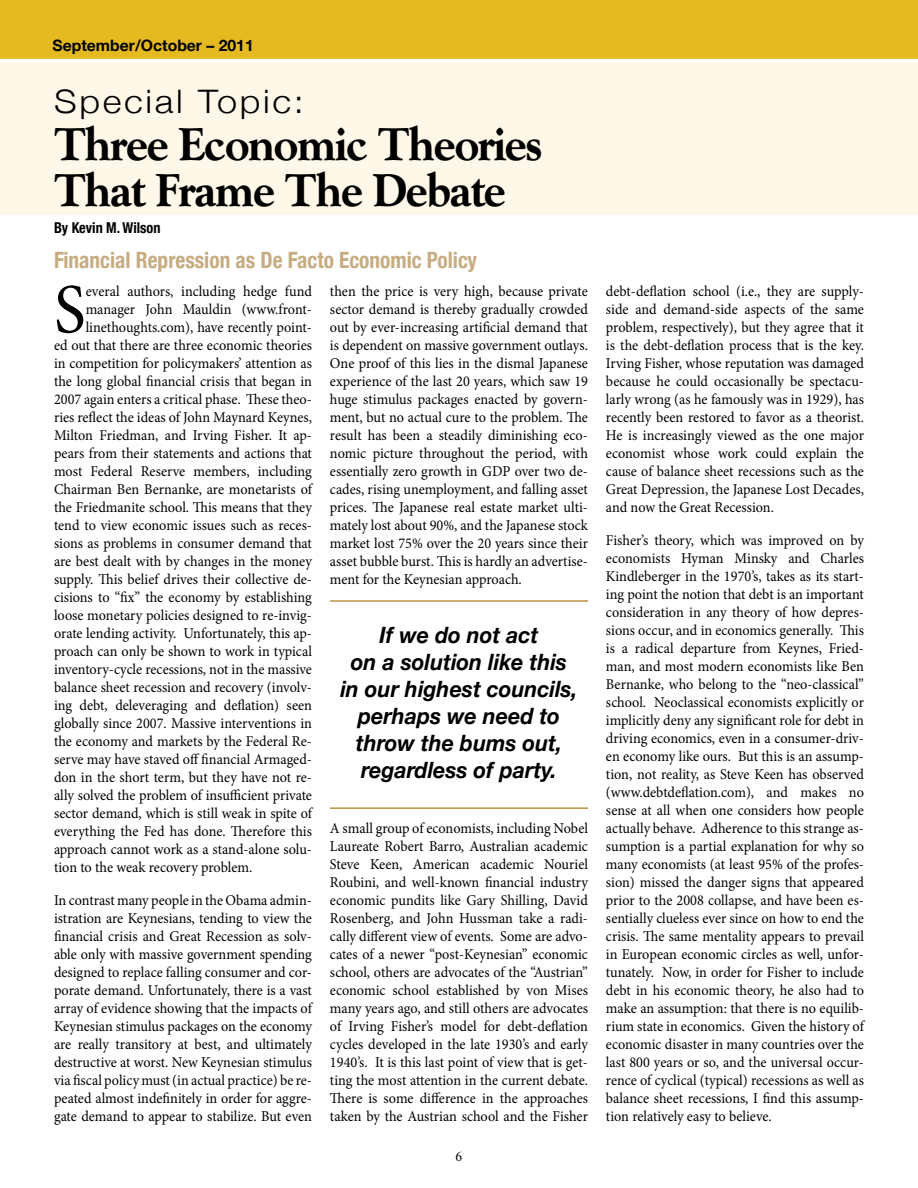
<style>
.page{position:relative;width:918px;height:1188px;background:#fff}
.page>*{position:absolute;margin:0;border:0;box-sizing:border-box;transform-origin:0 0}
.t1{font:70.35px "Minion Pro";color:#000;scale:.95 1}
.t2{font:800 46.5px/46.5px "Goudy";letter-spacing:-.03em;color:#000;scale:.95 1}
.t3{font:300 32.4px "Helvetica Neue";letter-spacing:.075em;color:#000;scale:1.11 1}
.t4{font:italic 700 22.5px/27px "Helvetica Neue";color:#000;text-align:center;scale:.95 1}
.t5{font:700 condensed 22.5px "Helvetica Neue";color:#c7ac81;scale:.95 1}
.t6{font:700 15.75px "Helvetica Neue";color:#000}
.t7{font:15px/18px "Minion Pro";letter-spacing:-.005em;color:#000;text-align:justify;scale:.95 1}
.t8{font:700 condensed 15px "Helvetica Neue";color:#000;scale:.95 1}
.t9{font:13.5px "Times New Roman";color:#000}
</style>
<div class="page">
<div style="left:0;top:0;width:918px;height:73px;background:#e5ba21"></div>
<div style="left:0;top:61px;width:918px;height:154px;background:#fff7e7"></div>
<hr style="left:0;top:59px;width:918px;height:3px;background:#fff">
<hr style="left:330px;top:600px;width:258px;height:2px;background:#bb9243">
<hr style="left:330px;top:807px;width:258px;height:2px;background:#bb9243">
<p class="t6" style="left:52px;top:35px;width:203px">September/October – 2011</p>
<h3 class="t3" style="left:54px;top:82px;width:227px">Special Topic:</h3>
<h2 class="t2" style="left:54px;top:121px;width:516px">Three Economic Theories<br>That Frame The Debate</h2>
<p class="t8" style="left:54px;top:219px;width:114px">By Kevin M. Wilson</p>
<h3 class="t5" style="left:54px;top:246px;width:447px">Financial Repression as De Facto Economic Policy</h3>
<h1 class="t1" style="left:54px;top:263px;width:35px">S</h1>
<p class="t7" style="left:86px;top:282px;width:240px">everal authors, including hedge fund</p>
<p class="t7" style="left:86px;top:300px;width:240px">manager John Mauldin (www.front-</p>
<p class="t7" style="left:86px;top:318px;width:240px">linethoughts.com), have recently point-</p>
<p class="t7" style="left:54px;top:336px;width:273px">ed out that there are three economic theories</p>
<p class="t7" style="left:54px;top:354px;width:273px">in competition for policymakers’ attention as</p>
<p class="t7" style="left:54px;top:372px;width:273px">the long global financial crisis that began in</p>
<p class="t7" style="left:54px;top:390px;width:273px">2007 again enters a critical phase. These theo-</p>
<p class="t7" style="left:54px;top:408px;width:273px">ries reflect the ideas of John Maynard Keynes,</p>
<p class="t7" style="left:54px;top:426px;width:273px">Milton Friedman, and Irving Fisher. It ap-</p>
<p class="t7" style="left:54px;top:444px;width:273px">pears from their statements and actions that</p>
<p class="t7" style="left:54px;top:462px;width:273px">most Federal Reserve members, including</p>
<p class="t7" style="left:54px;top:480px;width:273px">Chairman Ben Bernanke, are monetarists of</p>
<p class="t7" style="left:54px;top:498px;width:273px">the Friedmanite school. This means that they</p>
<p class="t7" style="left:54px;top:516px;width:273px">tend to view economic issues such as reces-</p>
<p class="t7" style="left:54px;top:534px;width:273px">sions as problems in consumer demand that</p>
<p class="t7" style="left:54px;top:552px;width:273px">are best dealt with by changes in the money</p>
<p class="t7" style="left:54px;top:570px;width:273px">supply. This belief drives their collective de-</p>
<p class="t7" style="left:54px;top:588px;width:273px">cisions to “fix” the economy by establishing</p>
<p class="t7" style="left:54px;top:606px;width:273px">loose monetary policies designed to re-invig-</p>
<p class="t7" style="left:54px;top:624px;width:273px">orate lending activity. Unfortunately, this ap-</p>
<p class="t7" style="left:54px;top:642px;width:273px">proach can only be shown to work in typical</p>
<p class="t7" style="left:54px;top:660px;width:273px">inventory-cycle recessions, not in the massive</p>
<p class="t7" style="left:54px;top:678px;width:273px">balance sheet recession and recovery (involv-</p>
<p class="t7" style="left:54px;top:696px;width:273px">ing debt, deleveraging and deflation) seen</p>
<p class="t7" style="left:54px;top:714px;width:273px">globally since 2007. Massive interventions in</p>
<p class="t7" style="left:54px;top:732px;width:273px">the economy and markets by the Federal Re-</p>
<p class="t7" style="left:54px;top:750px;width:273px">serve may have staved off financial Armaged-</p>
<p class="t7" style="left:54px;top:768px;width:273px">don in the short term, but they have not re-</p>
<p class="t7" style="left:54px;top:786px;width:273px">ally solved the problem of insufficient private</p>
<p class="t7" style="left:54px;top:804px;width:273px">sector demand, which is still weak in spite of</p>
<p class="t7" style="left:54px;top:822px;width:273px">everything the Fed has done. Therefore this</p>
<p class="t7" style="left:54px;top:840px;width:273px">approach cannot work as a stand-alone solu-</p>
<p class="t7" style="left:54px;top:858px;width:210px">tion to the weak recovery problem.</p>
<p class="t7" style="left:54px;top:891px;width:273px">In contrast many people in the Obama admin&shy;istration are Keynesians, tending to view the financial crisis and Great Recession as solv&shy;able only with massive government spending designed to replace falling consumer and cor&shy;porate demand. Unfortunately, there is a vast array of evidence showing that the impacts of Keynesian stimulus packages on the economy are really transitory at best, and ultimately destructive at worst. New Keynesian stimulus via fiscal policy must (in actual practice) be re&shy;peated almost indefinitely in order for aggre&shy;gate demand to appear to stabilize. But even</p>
<p class="t7" style="left:330px;top:282px;width:273px">then the price is very high, because private sector demand is thereby gradually crowded out by ever-increasing artificial demand that is dependent on massive government outlays.<br>One proof of this lies in the dismal Japanese experience of the last 20 years, which saw 19 huge stimulus packages enacted by govern&shy;ment, but no actual cure to the problem. The result has been a steadily diminishing eco&shy;nomic picture throughout the period, with essentially zero growth in GDP over two de&shy;cades, rising unemployment, and falling asset prices. The Japanese real estate market ulti&shy;mately lost about 90%, and the Japanese stock market lost 75% over the 20 years since their asset bubble burst. This is hardly an advertise&shy;ment for the Keynesian approach.</p>
<h3 class="t4" style="left:340px;top:621px;width:251px">If we do not act<br>on a solution like this in our highest councils, perhaps we need to throw the bums out, regardless of party.</h3>
<p class="t7" style="left:330px;top:819px;width:273px">A small group of economists, including Nobel Laureate Robert Barro, Australian academic Steve Keen, American academic Nouriel Roubini, and well-known financial industry economic pundits like Gary Shilling, David Rosenberg, and John Hussman take a radi&shy;cally different view of events. Some are advo&shy;cates of a newer “post-Keynesian” economic school, others are advocates of the “Austrian” economic school established by von Mises many years ago, and still others are advocates of Irving Fisher’s model for debt-deflation cycles developed in the late 1930’s and early 1940’s. It is this last point of view that is get&shy;ting the most attention in the current debate.<br>There is some difference in the approaches taken by the Austrian school and the Fisher</p>
<p class="t9" style="left:456px;top:1147px;width:8px">6</p>
<p class="t7" style="left:606px;top:282px;width:273px">debt-deflation school (i.e., they are supply&shy;side and demand-side aspects of the same problem, respectively), but they agree that it is the debt-deflation process that is the key.<br>Irving Fisher, whose reputation was damaged because he could occasionally be spectacu&shy;larly wrong (as he famously was in 1929), has recently been restored to favor as a theorist.<br>He is increasingly viewed as the one major economist whose work could explain the cause of balance sheet recessions such as the Great Depression, the Japanese Lost Decades, and now the Great Recession.</p>
<p class="t7" style="left:606px;top:531px;width:273px">Fisher’s theory, which was improved on by economists Hyman Minsky and Charles Kindleberger in the 1970’s, takes as its start&shy;ing point the notion that debt is an important consideration in any theory of how depres&shy;sions occur, and in economics generally. This is a radical departure from Keynes, Fried&shy;man, and most modern economists like Ben Bernanke, who belong to the “neo-classical” school. Neoclassical economists explicitly or implicitly deny any significant role for debt in driving economics, even in a consumer-driv&shy;en economy like ours. But this is an assump&shy;tion, not reality, as Steve Keen has observed (www.debtdeflation.com), and makes no sense at all when one considers how people actually behave. Adherence to this strange as&shy;sumption is a partial explanation for why so many economists (at least 95% of the profes&shy;sion) missed the danger signs that appeared prior to the 2008 collapse, and have been es&shy;sentially clueless ever since on how to end the crisis. The same mentality appears to prevail in European economic circles as well, unfor&shy;tunately. Now, in order for Fisher to include debt in his economic theory, he also had to make an assumption: that there is no equilib&shy;rium state in economics. Given the history of economic disaster in many countries over the last 800 years or so, and the universal occur&shy;rence of cyclical (typical) recessions as well as balance sheet recessions, I find this assump&shy;tion relatively easy to believe.</p>
</div>
